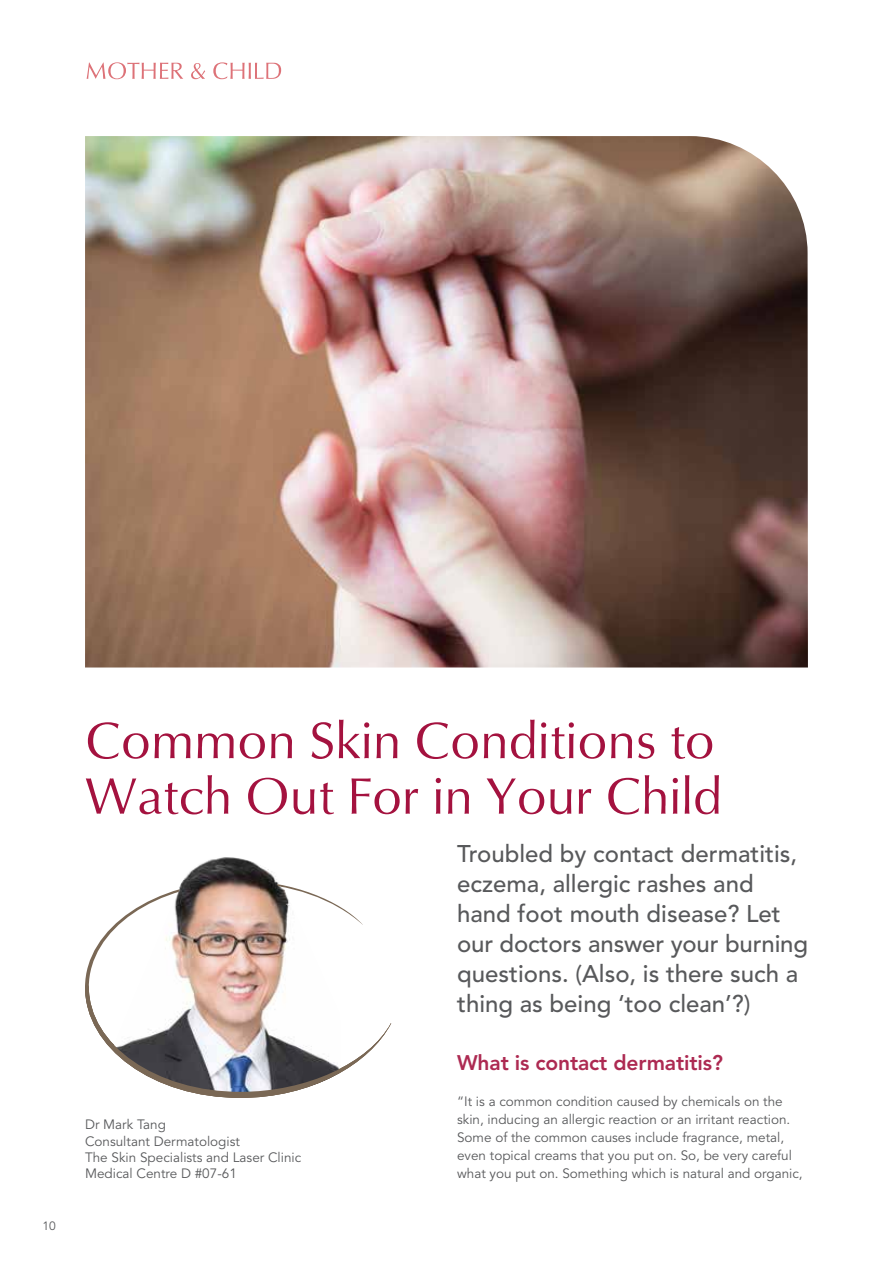
<style>
.page{position:relative;width:893px;height:1263px;background:#fff}
.page>*{position:absolute;margin:0;border:0;box-sizing:border-box;transform-origin:0 0}
.t1{font:500 24px/30px "Avenir LT Std";color:#58595b}
.t2{font:800 21px "Avenir LT Std";letter-spacing:-.005em;color:#ad2a52}
.t3{font:13.5px/18px "Avenir LT Std";color:#58595b}
.t4{font:12px "Avenir LT Std";color:#58595b}
</style>
<div class="page">
<img style="left:85px;top:136px;width:723px;height:531px">
<svg style="left:85px;top:907px;width:278px;height:76px"></svg>
<img style="left:113px;top:857px;width:227px;height:126px">
<svg style="left:85px;top:983px;width:306px;height:115px"></svg>
<svg style="left:87px;top:62px;width:194px;height:17px"></svg>
<svg style="left:86px;top:775px;width:633px;height:39px"></svg>
<svg style="left:88px;top:719px;width:624px;height:40px"></svg>
<p class="t4" style="left:43px;top:1218px;width:15px">10</p>
<p class="t3" style="left:85px;top:1117px;width:218px;line-height:16.2px">Dr Mark Tang<br>Consultant Dermatologist<br>The Skin Specialists and Laser Clinic<br>Medical Centre D #07-61</p>
<h1 class="t1" style="left:457px;top:839px;width:353px">Troubled by contact dermatitis, eczema, allergic rashes and hand foot mouth disease? Let our doctors answer your burning questions. (Also, is there such a thing as being ‘too clean’?)</h1>
<h2 class="t2" style="left:457px;top:1050px;width:267px">What is contact dermatitis?</h2>
<p class="t3" style="left:457px;top:1093px;width:347px">“It is a common condition caused by chemicals on the skin, inducing an allergic reaction or an irritant reaction.<br>Some of the common causes include fragrance, metal, even topical creams that you put on. So, be very careful what you put on. Something which is natural and organic,</p>
</div>
